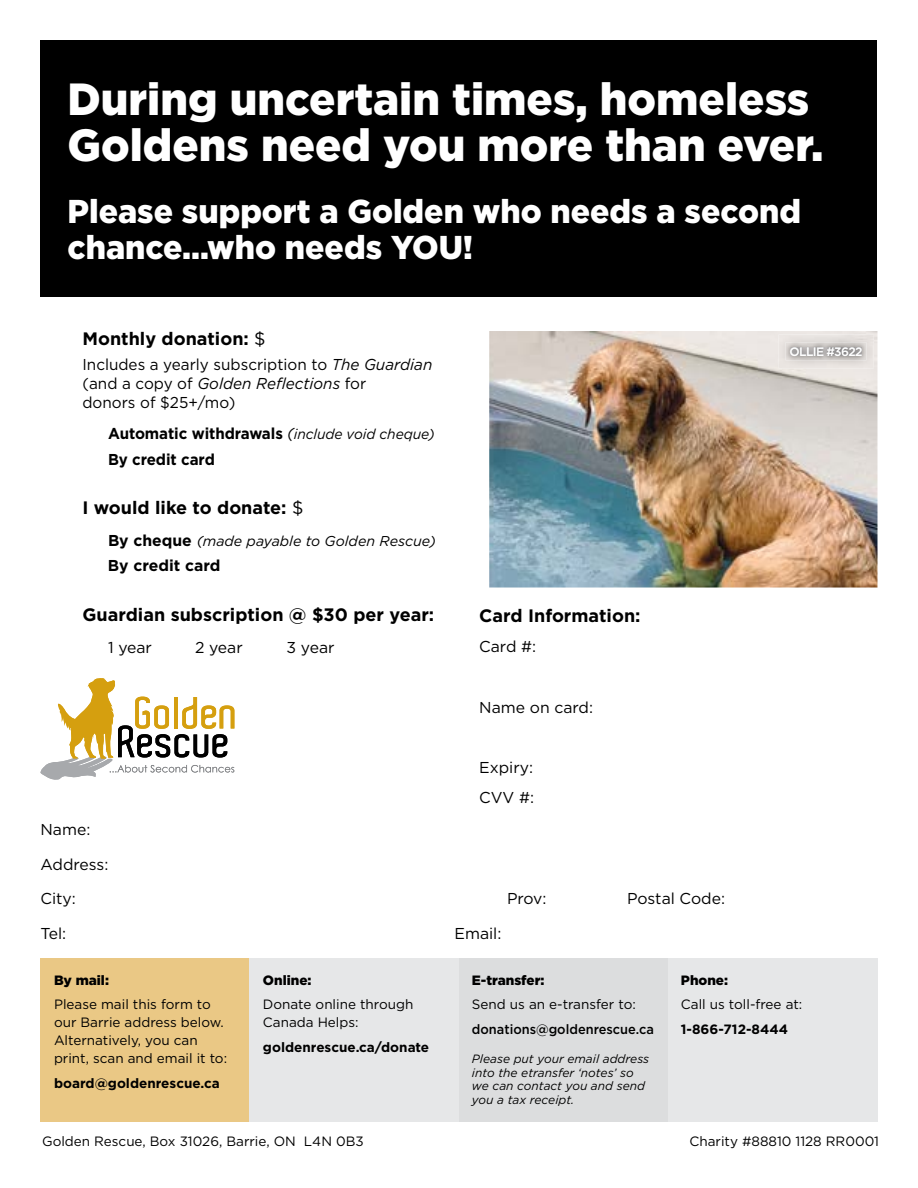
<style>
.page{position:relative;width:918px;height:1188px;background:#fff}
.page>*{position:absolute;margin:0;border:0;box-sizing:border-box;transform-origin:0 0}
.t1{font:900 45px/46.5px "Gotham";color:#fff}
.t2{font:900 33px/36px "Gotham";color:#fff}
.t3{font:700 18px "Gotham";color:#000}
.t4{font:15.75px/18.8px "Gotham";color:#000}
.t5{font:700 15.75px/25.2px "Gotham";letter-spacing:-.005em;color:#000;scale:.96 1}
.t6{font:700 15.75px "Gotham";letter-spacing:-.005em;color:#000}
.t7{font:italic 14.25px "Gotham";color:#000}
.t8{font:13.5px/18px "Gotham";color:#000}
.t9{font:700 13.5px "Gotham";color:#000}
.t10{font:900 13.5px "Gotham";color:#000}
.t11{font:500 13.5px "Gotham";color:#000;scale:.95 1}
.t12{font:italic 12px/13.5px "Gotham";color:#000}
.t13{font:500 12px "Gotham";letter-spacing:-.05em;color:#fff}
.s1{font-weight:400}
.s2{font-style:italic}
.s3{font-weight:400;font-style:italic}
.s4{font-weight:400;font-style:italic;font-size:14.25px}
.s5{font-weight:700;font-style:normal;font-size:15.75px}
</style>
<div class="page">
<div style="left:40px;top:958px;width:210px;height:164px;background:#eac885"></div>
<svg style="left:250px;top:958px;width:418px;height:164px"></svg>
<div style="left:668px;top:958px;width:210px;height:164px;background:#e6e7e8"></div>
<div style="left:40px;top:40px;width:838px;height:257px;background:#000"></div>
<img style="left:489px;top:331px;width:389px;height:257px">
<div style="left:779px;top:335px;width:95px;height:33px;background:#e6e1de"></div>
<img style="left:786px;top:342px;width:81px;height:18px">
<img style="left:790px;top:347px;width:72px;height:9px">
<svg style="left:41px;top:678px;width:193px;height:102px"></svg>
<h1 class="t1" style="left:68px;top:75px;width:758px">During uncertain times, homeless<br>Goldens need you more than ever.</h1>
<h2 class="t2" style="left:68px;top:193px;width:735px">Please support a Golden who needs a second chance…who needs YOU!</h2>
<h3 class="t3" style="left:82px;top:327px;width:185px">Monthly donation: <span class="s1">$</span></h3>
<p class="t4" style="left:82px;top:355px;width:351px">Includes a yearly subscription to <span class="s2">The Guardian </span>(and a copy of <span class="s2">Golden Reflections</span> for<br>donors of $25+/mo)</p>
<p class="t5" style="left:108px;top:421px;width:342px">Automatic withdrawals <span class="s3">(</span><span class="s4">include void cheque)<br></span>By credit card</p>
<h3 class="t3" style="left:82px;top:496px;width:223px">I would like to donate: <span class="s1">$</span></h3>
<p class="t7" style="left:108px;top:532px;width:330px"><span class="s5">By cheque</span> (made payable to Golden Rescue)</p>
<p class="t6" style="left:108px;top:555px;width:114px">By credit card</p>
<h3 class="t3" style="left:82px;top:603px;width:353px">Guardian subscription @ $30 per year:</h3>
<p class="t4" style="left:108px;top:638px;width:46px">1 year</p>
<p class="t4" style="left:195px;top:638px;width:49px">2 year</p>
<p class="t4" style="left:287px;top:638px;width:50px">3 year</p>
<h3 class="t3" style="left:479px;top:604px;width:163px">Card Information:</h3>
<p class="t4" style="left:479px;top:637px;width:59px">Card #:</p>
<p class="t4" style="left:479px;top:697px;width:115px">Name on card:</p>
<p class="t4" style="left:479px;top:752px;width:56px;line-height:30.2px">Expiry:<br>CVV #:</p>
<p class="t4" style="left:40px;top:820px;width:51px">Name:</p>
<p class="t4" style="left:40px;top:854px;width:69px">Address:</p>
<p class="t4" style="left:40px;top:889px;width:37px">City:</p>
<p class="t4" style="left:507px;top:889px;width:41px">Prov:</p>
<p class="t4" style="left:627px;top:889px;width:100px">Postal Code:</p>
<p class="t4" style="left:40px;top:924px;width:27px">Tel:</p>
<p class="t4" style="left:455px;top:924px;width:48px">Email:</p>
<p class="t13" style="left:790px;top:344px;width:74px">OLLIE #3622</p>
<p class="t10" style="left:54px;top:971px;width:56px">By mail:</p>
<p class="t8" style="left:54px;top:995px;width:175px">Please mail this form to our Barrie address below.<br>Alternatively, you can print, scan and email it to:</p>
<p class="t9" style="left:54px;top:1074px;width:167px">board@goldenrescue.ca</p>
<p class="t10" style="left:263px;top:971px;width:50px">Online:</p>
<p class="t8" style="left:263px;top:995px;width:152px">Donate online through<br>Canada Helps:</p>
<p class="t9" style="left:263px;top:1038px;width:168px">goldenrescue.ca/donate</p>
<p class="t10" style="left:472px;top:971px;width:74px">E-transfer:</p>
<p class="t8" style="left:472px;top:995px;width:165px">Send us an e-transfer to:</p>
<p class="t11" style="left:472px;top:1020px;width:193px">donations@goldenrescue.ca</p>
<p class="t12" style="left:472px;top:1052px;width:179px">Please put your email address into the etransfer ‘notes’ so we can contact you and send you a tax receipt.</p>
<p class="t10" style="left:681px;top:971px;width:49px">Phone:</p>
<p class="t8" style="left:681px;top:995px;width:123px">Call us toll-free at:</p>
<p class="t9" style="left:681px;top:1020px;width:109px">1-866-712-8444</p>
<p class="t8" style="left:42px;top:1132px;width:323px">Golden Rescue, Box 31026, Barrie, ON L4N 0B3</p>
<p class="t8" style="left:689px;top:1132px;width:191px">Charity #88810 1128 RR0001</p>
</div>
